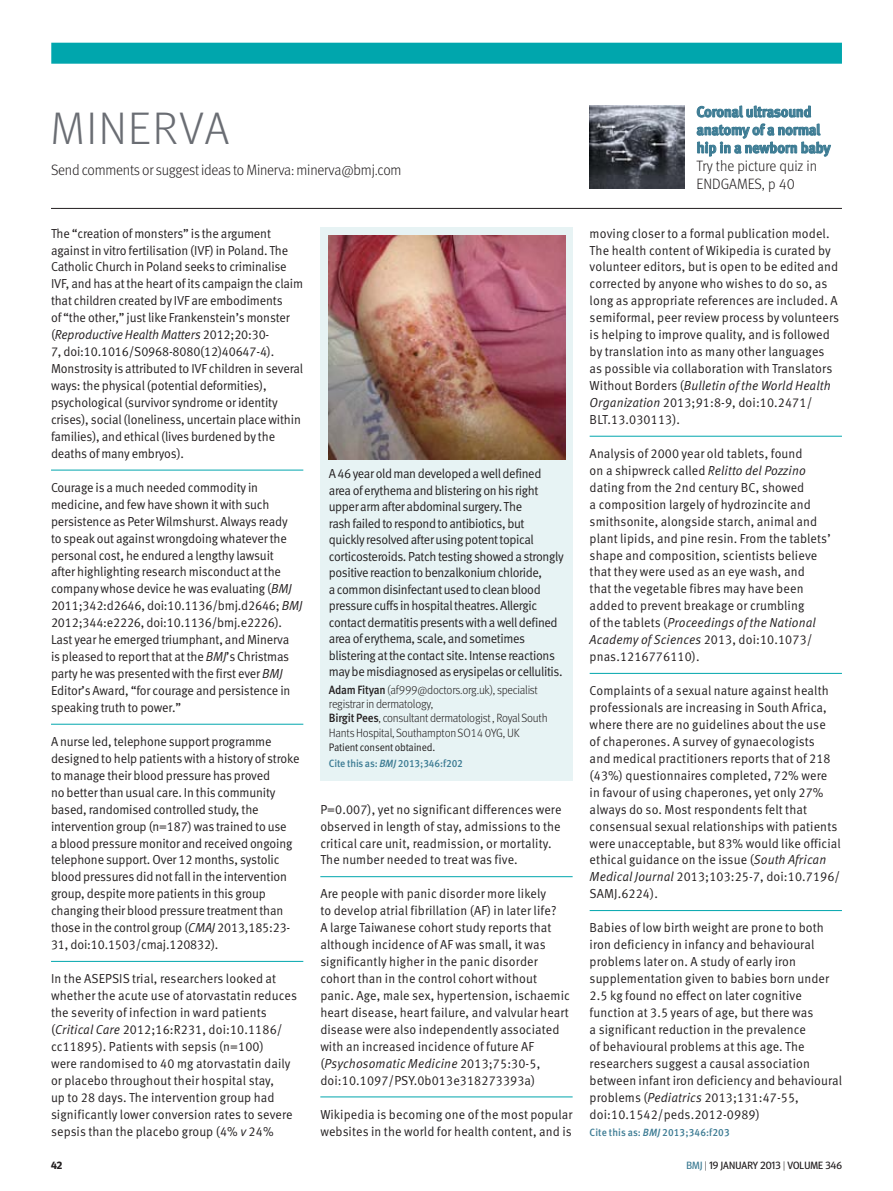
<style>
.page{position:relative;width:893px;height:1191px;background:#fff}
.page>*{position:absolute;margin:0;border:0;box-sizing:border-box;transform-origin:0 0}
.t1{font:300 45px "Meta Headline OT";letter-spacing:.06em;color:#6a6d73}
.section_start_info{font:300 15px "Meta Pro";letter-spacing:-.015em;color:#231f20;scale:.95 1}
._8pt_Link_bold{font:700 15px/18px "Meta Pro";letter-spacing:-.01em;color:#3c7b93;scale:.95 1}
._10pt_Link{font:300 15px/18px "Meta Pro";letter-spacing:-.005em;color:#231f20;scale:.95 1}
.minerva_text{font:13.05px/17px "Meta Pro Normal";letter-spacing:.005em;color:#231f20;scale:.95 1}
.minerva_Pic_text{font:13.05px/16.5px "Meta Pro Normal";letter-spacing:-.03em;color:#231f20;scale:.95 1}
.Author_details{font:300 12px/14.2px "Meta Pro";letter-spacing:-.02em;color:#231f20;scale:.95 1}
.acknol_sup_cor_to__r{font:10.8px "Meta Pro Normal";letter-spacing:-.02em;color:#231f20;scale:.93 1}
.t2{font:10.5px "Meta Headline OT";letter-spacing:.01em;color:#231f20}
.minerva_text-2{font:500 10.5px "Meta Pro";letter-spacing:.01em;color:#3c7b93;scale:.95 1}
.citation{font:500 10.5px "Meta Pro";letter-spacing:-.01em;color:#3c7b93;scale:.95 1}
.t3{font:700 10.5px "Meta Headline OT";color:#231f20}
.s1{font-style:italic}
.s2{font-weight:500}
.s3{color:#3c7b93}
.s4{font-weight:300}
</style>
<div class="page">
<div style="left:51px;top:43px;width:791px;height:21px;background:#00a6ad"></div>
<hr style="left:51px;top:208px;width:791px;height:1px;background:#231f20">
<img style="left:590px;top:106px;width:94px;height:83px">
<svg style="left:697px;top:106px;width:114px;height:12px"></svg>
<svg style="left:697px;top:124px;width:134px;height:33px"></svg>
<hr style="left:51px;top:470px;width:252px;height:1px;background:#00a6ad">
<hr style="left:51px;top:724px;width:252px;height:1px;background:#00a6ad">
<hr style="left:51px;top:961px;width:252px;height:1px;background:#00a6ad">
<hr style="left:320px;top:876px;width:253px;height:1px;background:#00a6ad">
<hr style="left:320px;top:1096px;width:253px;height:1px;background:#00a6ad">
<hr style="left:590px;top:436px;width:252px;height:1px;background:#00a6ad">
<hr style="left:590px;top:673px;width:252px;height:1px;background:#00a6ad">
<hr style="left:590px;top:910px;width:252px;height:1px;background:#00a6ad">
<div style="left:320px;top:227px;width:253px;height:553px;background:#e7f3f4"></div>
<img style="left:329px;top:236px;width:236px;height:223px">
<p class="t1" style="left:51px;top:101px;width:180px">MINERVA</p>
<p class="section_start_info" style="left:51px;top:159px;width:370px">Send comments or suggest ideas to Minerva: minerva@bmj.com</p>
<p class="minerva_text" style="left:51px;top:224px;width:267px">The “creation of monsters” is the argument against in vitro fertilisation (IVF) in Poland. The Catholic Church in Poland seeks to criminalise IVF, and has at the heart of its campaign the claim that children created by IVF are embodiments<br>of “the other,” just like Frankenstein’s monster (<span class="s1">Reproductive Health Matters</span> 2012;20:30-<br>7, doi:10.1016/S0968-8080(12)40647-4).<br>Monstrosity is attributed to IVF children in several ways: the physical (potential deformities), psychological (survivor syndrome or identity crises), social (loneliness, uncertain place within families), and ethical (lives burdened by the deaths of many embryos).</p>
<p class="minerva_text" style="left:51px;top:478px;width:266px">Courage is a much needed commodity in medicine, and few have shown it with such persistence as Peter Wilmshurst. Always ready<br>to speak out against wrongdoing whatever the personal cost, he endured a lengthy lawsuit<br>after highlighting research misconduct at the company whose device he was evaluating (<span class="s1">BMJ </span>2011;342:d2646, doi:10.1136/bmj.d2646; <span class="s1">BMJ </span>2012;344:e2226, doi:10.1136/bmj.e2226).<br>Last year he emerged triumphant, and Minerva<br>is pleased to report that at the <span class="s1">BMJ</span>’s Christmas party he was presented with the first ever <span class="s1">BMJ </span>Editor’s Award, “for courage and persistence in speaking truth to power.”</p>
<p class="minerva_text" style="left:51px;top:732px;width:263px">A nurse led, telephone support programme designed to help patients with a history of stroke to manage their blood pressure has proved<br>no better than usual care. In this community based, randomised controlled study, the intervention group (n=187) was trained to use<br>a blood pressure monitor and received ongoing telephone support. Over 12 months, systolic blood pressures did not fall in the intervention group, despite more patients in this group changing their blood pressure treatment than those in the control group (<span class="s1">CMAJ</span> 2013,185:23- 31, doi:10.1503/cmaj.120832).</p>
<p class="minerva_text" style="left:51px;top:969px;width:260px">In the ASEPSIS trial, researchers looked at whether the acute use of atorvastatin reduces the severity of infection in ward patients (<span class="s1">Critical Care</span> 2012;16:R231, doi:10.1186/ cc11895). Patients with sepsis (n=100)<br>were randomised to 40 mg atorvastatin daily or placebo throughout their hospital stay,<br>up to 28 days. The intervention group had significantly lower conversion rates to severe sepsis than the placebo group (4% <span class="s1">v</span> 24%</p>
<p class="minerva_Pic_text" style="left:329px;top:465px;width:249px">A 46 year old man developed a well defined area of erythema and blistering on his right upper arm after abdominal surgery. The<br>rash failed to respond to antibiotics, but quickly resolved after using potent topical corticosteroids. Patch testing showed a strongly positive reaction to benzalkonium chloride,<br>a common disinfectant used to clean blood pressure cuffs in hospital theatres. Allergic contact dermatitis presents with a well defined area of erythema, scale, and sometimes blistering at the contact site. Intense reactions may be misdiagnosed as erysipelas or cellulitis.</p>
<p class="Author_details" style="left:329px;top:682px;width:232px"><span class="s2">Adam Fityan</span> (af999@doctors.org.uk), specialist registrar in dermatology,<br><span class="s2">Birgit Pees</span>, consultant dermatologist , Royal South Hants Hospital, Southampton SO14 0YG, UK</p>
<p class="acknol_sup_cor_to__r" style="left:329px;top:738px;width:116px">Patient consent obtained.</p>
<p class="citation" style="left:329px;top:755px;width:143px">Cite this as: <span class="s1">BMJ</span> 2013;346:f202</p>
<p class="minerva_text" style="left:320px;top:799px;width:255px">P=0.007), yet no significant differences were observed in length of stay, admissions to the critical care unit, readmission, or mortality.<br>The number needed to treat was five.</p>
<p class="minerva_text" style="left:320px;top:884px;width:264px">Are people with panic disorder more likely<br>to develop atrial fibrillation (AF) in later life?<br>A large Taiwanese cohort study reports that although incidence of AF was small, it was significantly higher in the panic disorder cohort than in the control cohort without panic. Age, male sex, hypertension, ischaemic heart disease, heart failure, and valvular heart disease were also independently associated with an increased incidence of future AF (<span class="s1">Psychosomatic Medicine</span> 2013;75:30-5, doi:10.1097/PSY.0b013e318273393a)</p>
<p class="minerva_text" style="left:320px;top:1104px;width:267px">Wikipedia is becoming one of the most popular websites in the world for health content, and is</p>
<p class="_8pt_Link_bold" style="left:697px;top:102px;width:143px">Coronal ultrasound anatomy of a normal hip in a newborn baby</p>
<p class="_10pt_Link" style="left:697px;top:156px;width:128px">Try the picture quiz in<br>ENDGAMES, p 40</p>
<p class="minerva_text" style="left:590px;top:224px;width:264px">moving closer to a formal publication model.<br>The health content of Wikipedia is curated by volunteer editors, but is open to be edited and corrected by anyone who wishes to do so, as long as appropriate references are included. A semiformal, peer review process by volunteers is helping to improve quality, and is followed by translation into as many other languages as possible via collaboration with Translators Without Borders (<span class="s1">Bulletin of the World Health Organization</span> 2013;91:8-9, doi:10.2471/ BLT.13.030113).</p>
<p class="minerva_text" style="left:590px;top:444px;width:255px">Analysis of 2000 year old tablets, found<br>on a shipwreck called <span class="s1">Relitto del Pozzino </span>dating from the 2nd century BC, showed<br>a composition largely of hydrozincite and smithsonite, alongside starch, animal and plant lipids, and pine resin. From the tablets’ shape and composition, scientists believe that they were used as an eye wash, and<br>that the vegetable fibres may have been added to prevent breakage or crumbling<br>of the tablets (<span class="s1">Proceedings of the National Academy of Sciences</span> 2013, doi:10.1073/ pnas.1216776110).</p>
<p class="minerva_text" style="left:590px;top:681px;width:266px">Complaints of a sexual nature against health professionals are increasing in South Africa, where there are no guidelines about the use<br>of chaperones. A survey of gynaecologists<br>and medical practitioners reports that of 218 (43%) questionnaires completed, 72% were in favour of using chaperones, yet only 27% always do so. Most respondents felt that consensual sexual relationships with patients were unacceptable, but 83% would like official ethical guidance on the issue (<span class="s1">South African Medical Journal</span> 2013;103:25-7, doi:10.7196/ SAMJ.6224).</p>
<p class="minerva_text" style="left:590px;top:918px;width:267px">Babies of low birth weight are prone to both iron deficiency in infancy and behavioural problems later on. A study of early iron supplementation given to babies born under 2.5 kg found no effect on later cognitive function at 3.5 years of age, but there was<br>a significant reduction in the prevalence<br>of behavioural problems at this age. The researchers suggest a causal association between infant iron deficiency and behavioural problems (<span class="s1">Pediatrics</span> 2013;131:47-55, doi:10.1542/peds.2012-0989)</p>
<p class="minerva_text-2" style="left:590px;top:1123px;width:149px">Cite this as: <span class="s1">BMJ</span> 2013;346:f203</p>
<p class="t3" style="left:51px;top:1159px;width:13px">42</p>
<p class="t2" style="left:686px;top:1159px;width:157px"><span class="s3">BMJ</span> <span class="s4">|</span> 19 JANUARY 2013 <span class="s4">|</span> VOLUME 346</p>
</div>
